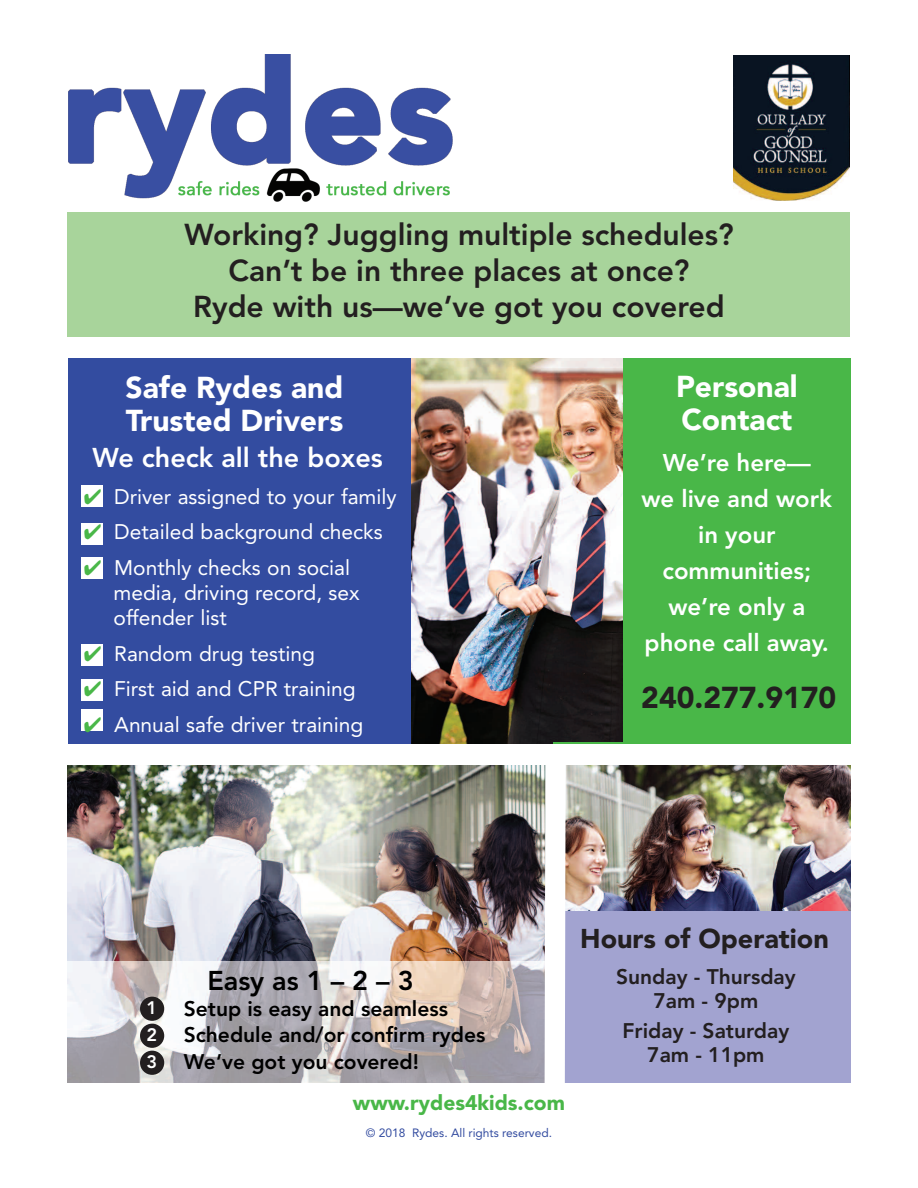
<style>
.page{position:relative;width:918px;height:1188px;background:#fff}
.page>*{position:absolute;margin:0;border:0;box-sizing:border-box;transform-origin:0 0}
.t1{font:800 30px/36px "Avenir";color:#231f20;text-align:center}
.t2{font:900 30px/33px "Avenir";color:#fff}
.t3{font:900 30px "Avenir";color:#231f20}
.t4{font:800 27px "Avenir";color:#fff}
.t5{font:900 27px "Avenir";color:#231f20}
.t6{font:800 27px "Avenir";color:#000}
.t7{font:800 24px/36px "Avenir";color:#fff;text-align:center}
.t8{font:21px/25.2px "Avenir";color:#fff}
.t9{font:800 21px/26.4px "Avenir";color:#000}
.t10{font:800 21px/24px "Avenir";color:#231f20;text-align:center}
.t11{font:900 21px "Avenir";color:#49b748}
.t12{font:800 18px/27px "Avenir";color:#fff;text-align:justify}
.t13{font:12px "Avenir";color:#334ca0}
.s1{color:#49b748}
</style>
<div class="page">
<img style="left:68px;top:54px;width:385px;height:148px">
<div style="left:524px;top:743px;width:326px;height:340px;background:#a2a3d0"></div>
<img style="left:68px;top:764px;width:477px;height:197px">
<img style="left:68px;top:961px;width:477px;height:122px">
<div style="left:140px;top:997px;width:24px;height:24px;background:#231f20;border-radius:50%"></div>
<div style="left:140px;top:1024px;width:24px;height:24px;background:#231f20;border-radius:50%"></div>
<div style="left:140px;top:1051px;width:24px;height:24px;background:#231f20;border-radius:50%"></div>
<div style="left:524px;top:338px;width:326px;height:409px;background:#49b748"></div>
<img style="left:411px;top:358px;width:212px;height:386px">
<div style="left:68px;top:338px;width:343px;height:409px;background:#334ca0"></div>
<div style="left:81px;top:485px;width:22px;height:22px;background:#fff"></div>
<div style="left:81px;top:523px;width:22px;height:21px;background:#fff"></div>
<div style="left:81px;top:557px;width:22px;height:22px;background:#fff"></div>
<div style="left:81px;top:644px;width:22px;height:22px;background:#fff"></div>
<div style="left:81px;top:679px;width:22px;height:21px;background:#fff"></div>
<div style="left:81px;top:709px;width:22px;height:21px;background:#fff"></div>
<img style="left:733px;top:55px;width:117px;height:145px">
<img style="left:566px;top:764px;width:285px;height:146px">
<div style="left:68px;top:212px;width:782px;height:135px;background:#a8d49b"></div>
<div style="left:57px;top:338px;width:801px;height:20px;background:#fff"></div>
<div style="left:57px;top:744px;width:801px;height:20px;background:#fff"></div>
<div style="left:545px;top:764px;width:21px;height:319px;background:#fff"></div>
<h1 class="t1" style="left:184px;top:219px;width:551px">Working? Juggling multiple schedules?<br>Can’t be in three places at once?<br>Ryde with us—we’ve got you covered</h1>
<h1 class="t2" style="left:126px;top:374px;width:219px">Safe Rydes and<br>Trusted Drivers</h1>
<p class="t4" style="left:92px;top:447px;width:292px">We check all the boxes</p>
<p class="t8" style="left:84px;top:486px;width:315px"><span class="s1">✔</span> Driver assigned to your family</p>
<p class="t8" style="left:84px;top:521px;width:301px"><span class="s1">✔</span> Detailed background checks</p>
<p class="t8" style="left:114px;top:557px;width:248px;text-indent:-30px"><span class="s1">✔</span> Monthly checks on social media, driving record, sex offender list</p>
<p class="t8" style="left:84px;top:642px;width:233px"><span class="s1">✔</span> Random drug testing</p>
<p class="t8" style="left:84px;top:678px;width:273px"><span class="s1">✔</span> First aid and CPR training</p>
<p class="t8" style="left:84px;top:713px;width:281px"><span class="s1">✔</span> Annual safe driver training</p>
<h1 class="t2" style="left:676px;top:372px;width:123px">Personal<br>Contact</h1>
<p class="t7" style="left:642px;top:447px;width:192px">We’re here—<br>we live and work in your communities; we’re only a phone call away.</p>
<h1 class="t3" style="left:641px;top:686px;width:197px">240.277.9170</h1>
<p class="t12" style="left:146px;top:996px;width:12px">1<br>2<br>3</p>
<p class="t6" style="left:207px;top:969px;width:208px">Easyas1–2–3</p>
<p class="t9" style="left:184px;top:997px;width:303px">Setup is easy and seamless<br>Schedule and/or confirm rydes<br>We’ve got you covered!</p>
<p class="t11" style="left:353px;top:1094px;width:214px">www.rydes4kids.com</p>
<p class="t13" style="left:366px;top:1128px;width:188px">© 2018 Rydes. All rights reserved.</p>
<p class="t5" style="left:580px;top:927px;width:250px">Hours of Operation</p>
<p class="t10" style="left:616px;top:967px;width:181px">Sunday - Thursday<br>7am - 9pm</p>
<p class="t10" style="left:623px;top:1020px;width:168px">Friday - Saturday<br>7am - 11pm</p>
</div>
